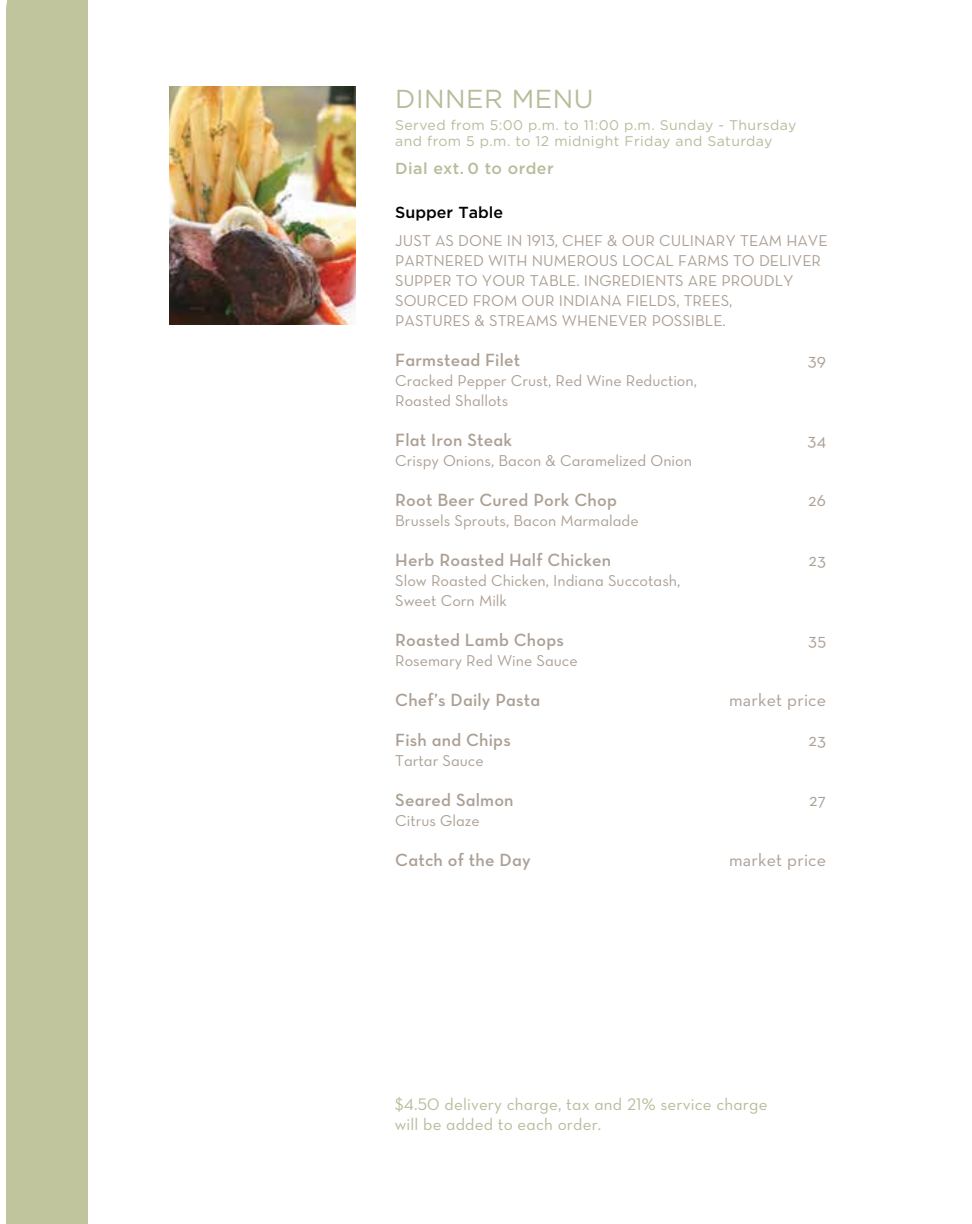
<style>
.page{position:relative;width:972px;height:1224px;background:#fff}
.page>*{position:absolute;margin:0;border:0;box-sizing:border-box;transform-origin:0 0}
.t1{font:26px "Gotham";letter-spacing:.02em;color:#b8bc9b}
.t2{font:18px "Neutra Text Demi Alt";letter-spacing:.01em;color:#aca095}
.t3{font:18px "Neutra Text";letter-spacing:.01em;color:#aca095}
.t4{font:17px/20px "Neutra Text Book Alt";letter-spacing:.01em;color:#b8bc9b}
.t5{font:16px/20px "Neutra Text Book Alt";color:#aca095}
.t6{font:500 16px "Gotham";letter-spacing:.03em;color:#b8bc9b}
.t7{font:500 16px "Gotham";color:#000}
.t8{font:14px/16px "Gotham";letter-spacing:.03em;color:#b8bc9b}
</style>
<div class="page">
<div style="left:6px;top:0;width:82px;height:1224px;background:#c1c59e"></div>
<img style="left:170px;top:86px;width:185px;height:239px">
<h1 class="t1" style="left:395px;top:85px;width:200px">DINNER MENU</h1>
<p class="t8" style="left:395px;top:117px;width:403px">Served from 5:00 p.m. to 11:00 p.m. Sunday - Thursday and from 5 p.m. to 12 midnight Friday and Saturday</p>
<p class="t6" style="left:395px;top:159px;width:160px">Dial ext. 0 to order</p>
<p class="t7" style="left:395px;top:203px;width:109px">Supper Table</p>
<p class="t5" style="left:395px;top:230px;width:434px">JUST AS DONE IN 1913, CHEF &amp; OUR CULINARY TEAM HAVE PARTNERED WITH NUMEROUS LOCAL FARMS TO DELIVER SUPPER TO YOUR TABLE. INGREDIENTS ARE PROUDLY SOURCED FROM OUR INDIANA FIELDS, TREES,<br>PASTURES &amp; STREAMS WHENEVER POSSIBLE.</p>
<p class="t2" style="left:395px;top:349px;width:127px">Farmstead Filet</p>
<p class="t3" style="left:808px;top:349px;width:20px">39</p>
<p class="t5" style="left:395px;top:370px;width:303px">Cracked Pepper Crust, Red Wine Reduction,<br>Roasted Shallots</p>
<p class="t2" style="left:395px;top:429px;width:118px">Flat Iron Steak</p>
<p class="t3" style="left:808px;top:429px;width:20px">34</p>
<p class="t5" style="left:395px;top:450px;width:298px">Crispy Onions, Bacon &amp; Caramelized Onion</p>
<p class="t2" style="left:395px;top:489px;width:223px">Root Beer Cured Pork Chop</p>
<p class="t3" style="left:808px;top:489px;width:19px">26</p>
<p class="t5" style="left:395px;top:510px;width:245px">Brussels Sprouts, Bacon Marmalade</p>
<p class="t2" style="left:395px;top:549px;width:218px">Herb Roasted Half Chicken</p>
<p class="t3" style="left:809px;top:549px;width:19px">23</p>
<p class="t5" style="left:395px;top:570px;width:287px">Slow Roasted Chicken, Indiana Succotash,<br>Sweet Corn Milk</p>
<p class="t2" style="left:395px;top:629px;width:170px">Roasted Lamb Chops</p>
<p class="t3" style="left:808px;top:629px;width:19px">35</p>
<p class="t5" style="left:395px;top:650px;width:184px">Rosemary Red Wine Sauce</p>
<p class="t2" style="left:395px;top:689px;width:147px">Chef’s Daily Pasta</p>
<p class="t3" style="left:729px;top:689px;width:98px">market price</p>
<p class="t2" style="left:395px;top:729px;width:117px">Fish and Chips</p>
<p class="t3" style="left:809px;top:729px;width:19px">23</p>
<p class="t5" style="left:395px;top:750px;width:90px">Tartar Sauce</p>
<p class="t2" style="left:395px;top:789px;width:120px">Seared Salmon</p>
<p class="t3" style="left:809px;top:789px;width:18px">27</p>
<p class="t5" style="left:395px;top:810px;width:86px">Citrus Glaze</p>
<p class="t2" style="left:395px;top:849px;width:137px">Catch of the Day</p>
<p class="t3" style="left:729px;top:849px;width:98px">market price</p>
<p class="t4" style="left:395px;top:1094px;width:374px">$4.50 delivery charge, tax and 21% service charge will be added to each order.</p>
</div>
